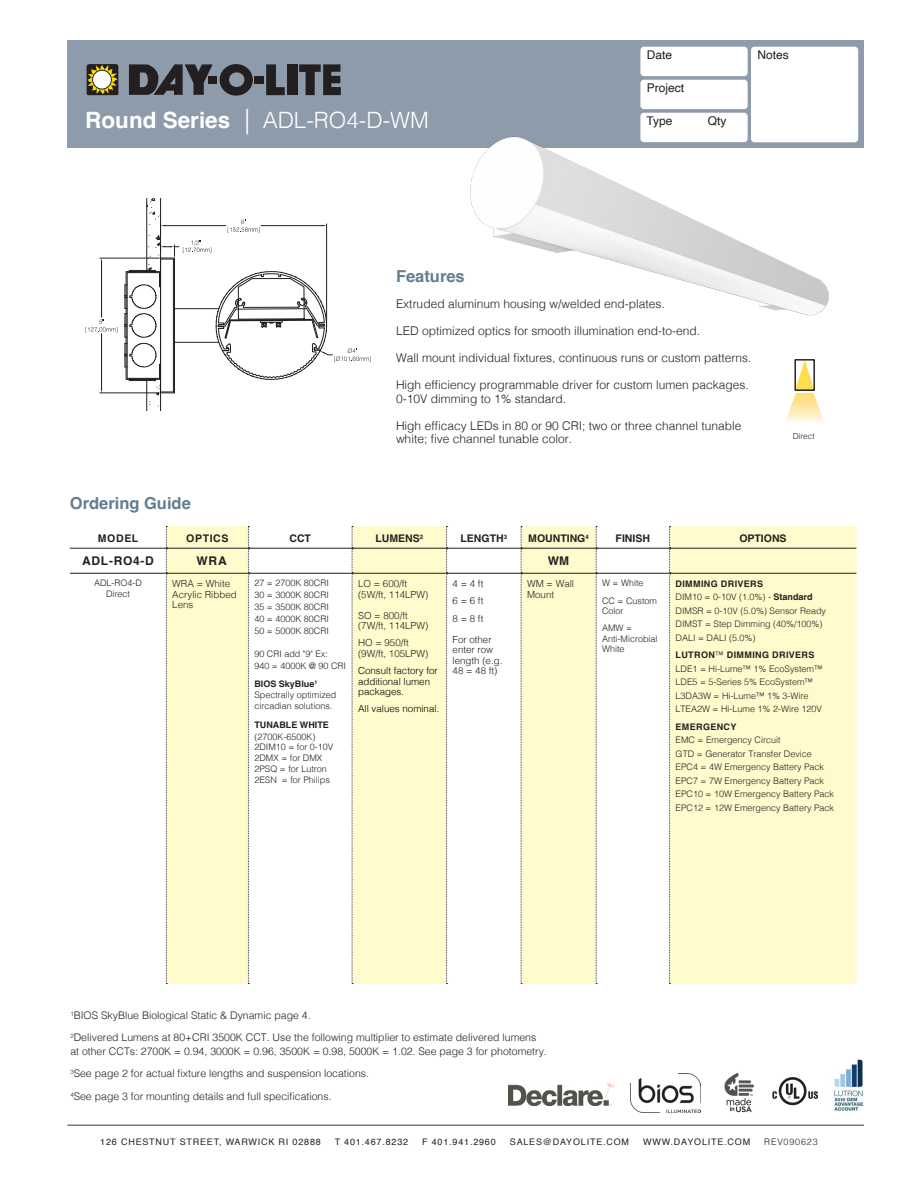
<style>
.page{position:relative;width:918px;height:1188px;background:#fff}
.page>*{position:absolute;margin:0;border:0;box-sizing:border-box;transform-origin:0 0}
.product_name{font:300 22.5px "Helvetica";color:#fff}
.section_headers{font:700 16.5px "Helvetica";color:#637e90}
.t1{font:13.2px "Arial";letter-spacing:.01em;color:#040503}
.t2{font:300 12px/13.5px "Helvetica";color:#231f20}
.t3{font:12px "Helvetica";color:#231f20}
.t4{font:700 12px "Helvetica";letter-spacing:.06em;color:#231f20}
.lamp_lumens_text{font:300 10.5px/13.5px "Helvetica";color:#231f20}
.t5{font:700 10.5px "Helvetica";color:#231f20}
.t6{font:300 9.75px/10.5px "Helvetica";color:#231f20}
.t7{font:300 9.75px/10.5px "Helvetica";color:#000}
.t8{font:300 9px/13.5px "Helvetica";color:#231f20}
.t9{font:9px "Helvetica";letter-spacing:.09em;color:#231f20}
.t10{font:300 9px "Helvetica";letter-spacing:.09em;color:#231f20}
.t11{font:8.7px "Arial";letter-spacing:.01em;color:#231f20}
.diagram_measurements{font:300 8.25px "Helvetica";color:#231f20}
.s1{font-weight:700}
.s2{font-size:25.5px}
</style>
<div class="page">
<div style="left:68px;top:40px;width:796px;height:108px;background:#8e9bab"></div>
<hr style="left:68px;top:1125px;width:796px;height:1px;background:#637e90">
<svg style="left:87px;top:64px;width:31px;height:32px"></svg>
<div style="left:93px;top:70px;width:18px;height:19px;background:#fff;border-radius:50%"></div>
<div style="left:92px;top:70px;width:20px;height:19px;border:1px solid #231f20;border-radius:50%"></div>
<svg style="left:129px;top:64px;width:84px;height:31px"></svg>
<div style="left:209px;top:77px;width:8px;height:7px;background:#231f20"></div>
<svg style="left:220px;top:64px;width:33px;height:32px"></svg>
<div style="left:255px;top:76px;width:9px;height:8px;background:#231f20"></div>
<svg style="left:266px;top:64px;width:19px;height:31px"></svg>
<div style="left:287px;top:64px;width:10px;height:31px;background:#231f20"></div>
<svg style="left:299px;top:64px;width:42px;height:31px"></svg>
<div style="left:640px;top:113px;width:108px;height:29px;background:#fff;border-radius:4px"></div>
<div style="left:640px;top:80px;width:108px;height:29px;background:#fff;border-radius:4px"></div>
<div style="left:640px;top:47px;width:108px;height:29px;background:#fff;border-radius:4px"></div>
<div style="left:751px;top:47px;width:107px;height:95px;background:#fff;border-radius:4px"></div>
<svg style="left:167px;top:526px;width:689px;height:458px;fill:#fffbcc"></svg>
<hr style="left:70px;top:548px;width:96px;height:1px;background:#231f20">
<hr style="left:166px;top:548px;width:82px;height:1px;background:#231f20">
<hr style="left:248px;top:548px;width:104px;height:1px;background:#231f20">
<hr style="left:352px;top:548px;width:95px;height:1px;background:#231f20">
<hr style="left:447px;top:548px;width:74px;height:1px;background:#231f20">
<hr style="left:521px;top:548px;width:75px;height:1px;background:#231f20">
<hr style="left:596px;top:548px;width:74px;height:1px;background:#231f20">
<hr style="left:670px;top:548px;width:186px;height:1px;background:#231f20">
<hr style="left:70px;top:573px;width:96px;height:1px;background:#231f20">
<hr style="left:166px;top:573px;width:82px;height:1px;background:#231f20">
<hr style="left:248px;top:573px;width:104px;height:1px;background:#231f20">
<hr style="left:352px;top:573px;width:95px;height:1px;background:#231f20">
<hr style="left:447px;top:573px;width:74px;height:1px;background:#231f20">
<hr style="left:521px;top:573px;width:75px;height:1px;background:#231f20">
<hr style="left:596px;top:573px;width:74px;height:1px;background:#231f20">
<hr style="left:670px;top:573px;width:186px;height:1px;background:#231f20">
<svg style="left:166px;top:526px;width:1px;height:458px"></svg>
<svg style="left:248px;top:526px;width:1px;height:458px"></svg>
<svg style="left:352px;top:526px;width:1px;height:458px"></svg>
<svg style="left:446px;top:526px;width:2px;height:458px"></svg>
<svg style="left:521px;top:526px;width:1px;height:458px"></svg>
<svg style="left:596px;top:526px;width:1px;height:458px"></svg>
<svg style="left:669px;top:526px;width:2px;height:458px"></svg>
<img style="left:470px;top:119px;width:389px;height:197px">
<div style="left:794px;top:359px;width:21px;height:32px;border:1px solid #231f20"></div>
<svg style="left:785px;top:360px;width:39px;height:62px"></svg>
<hr style="left:146px;top:379px;width:1px;height:32px;background:#231f20">
<hr style="left:160px;top:379px;width:1px;height:32px;background:#231f20">
<hr style="left:100px;top:258px;width:59px;height:1px;background:#231f20">
<hr style="left:100px;top:393px;width:59px;height:1px;background:#231f20">
<hr style="left:101px;top:262px;width:1px;height:55px;background:#231f20">
<hr style="left:101px;top:334px;width:1px;height:55px;background:#231f20">
<svg style="left:86px;top:320px;width:31px;height:13px"></svg>
<svg style="left:125px;top:198px;width:246px;height:198px"></svg>
<img style="left:724px;top:1073px;width:94px;height:40px">
<img style="left:834px;top:1059px;width:30px;height:52px">
<img style="left:631px;top:1074px;width:70px;height:39px">
<img style="left:508px;top:1083px;width:107px;height:22px">
<h3 class="t3" style="left:647px;top:45px;width:27px">Date</h3>
<h3 class="t3" style="left:757px;top:45px;width:33px">Notes</h3>
<p class="product_name" style="left:85px;top:101px;width:345px"><span class="s1">Round Series</span> <span class="s2">|</span> ADL-RO4-D-WM</p>
<h3 class="t3" style="left:647px;top:78px;width:39px">Project</h3>
<h3 class="t3" style="left:647px;top:111px;width:28px">Type</h3>
<h3 class="t3" style="left:708px;top:111px;width:20px">Qty</h3>
<p class="section_headers" style="left:396px;top:267px;width:70px">Features</p>
<p class="t2" style="left:396px;top:297px;width:270px">Extruded aluminum housing w/welded end-plates.</p>
<p class="t2" style="left:396px;top:324px;width:306px">LED optimized optics for smooth illumination end-to-end.</p>
<p class="t2" style="left:396px;top:351px;width:357px">Wall mount individual fixtures, continuous runs or custom patterns.</p>
<p class="t2" style="left:396px;top:378px;width:354px">High efficiency programmable driver for custom lumen packages.<br>0-10V dimming to 1% standard.</p>
<p class="t2" style="left:396px;top:418px;width:347px">High efficacy LEDs in 80 or 90 CRI; two or three channel tunable white; five channel tunable color.</p>
<p class="diagram_measurements" style="left:793px;top:429px;width:24px">Direct</p>
<p class="section_headers" style="left:70px;top:493px;width:123px">Ordering Guide</p>
<p class="t5" style="left:98px;top:532px;width:42px">MODEL</p>
<p class="t5" style="left:186px;top:532px;width:44px">OPTICS</p>
<p class="t5" style="left:289px;top:532px;width:23px">CCT</p>
<p class="t5" style="left:375px;top:532px;width:49px">LUMENS<sup>2</sup></p>
<p class="t5" style="left:461px;top:532px;width:48px">LENGTH<sup>3</sup></p>
<p class="t5" style="left:528px;top:532px;width:62px">MOUNTING<sup>4</sup></p>
<p class="t5" style="left:616px;top:532px;width:36px">FINISH</p>
<p class="t5" style="left:739px;top:532px;width:49px">OPTIONS</p>
<p class="t4" style="left:82px;top:554px;width:73px">ADL-RO4-D</p>
<p class="t4" style="left:197px;top:554px;width:32px">WRA</p>
<p class="t4" style="left:548px;top:554px;width:23px">WM</p>
<p class="t8" style="left:94px;top:577px;width:50px;line-height:10.5px;text-align:center">ADL-RO4-D<br>Direct</p>
<p class="t6" style="left:172px;top:578px;width:66px">WRA = White<br>Acrylic Ribbed<br>Lens</p>
<p class="t8" style="left:254px;top:577px;width:76px;line-height:12px;text-align:justify">27 = 2700K 80CRI 30 = 3000K 80CRI 35 = 3500K 80CRI 40 = 4000K 80CRI 50 = 5000K 80CRI</p>
<p class="t8" style="left:254px;top:647px;width:93px;line-height:12px">90 CRI add "9" Ex:<br>940 = 4000K @ 90 CRI</p>
<p class="t8" style="left:254px;top:678px;width:84px;line-height:10.9px"><span class="s1">BIOS SkyBlue</span><sup>1<br></sup>Spectrally optimized circadian solutions.</p>
<p class="t8" style="left:254px;top:718px;width:76px;line-height:12px"><span class="s1">TUNABLE WHITE </span>(2700K-6500K)</p>
<p class="t8" style="left:254px;top:741px;width:80px;line-height:10.8px">2DIM10 = for 0-10V<br>2DMX = for DMX<br>2PSQ = for Lutron<br>2ESN = for Philips</p>
<p class="t6" style="left:358px;top:578px;width:72px">LO = 600/ft (5W/ft, 114LPW)</p>
<p class="t6" style="left:358px;top:609px;width:72px">SO = 800/ft (7W/ft, 114LPW)</p>
<p class="t6" style="left:358px;top:637px;width:72px">HO = 950/ft (9W/ft, 105LPW)</p>
<p class="t7" style="left:358px;top:665px;width:81px">Consult factory for additional lumen packages.</p>
<p class="t7" style="left:358px;top:703px;width:83px">All values nominal.</p>
<p class="t6" style="left:453px;top:578px;width:32px">4 = 4 ft</p>
<p class="t6" style="left:453px;top:595px;width:32px">6 = 6 ft</p>
<p class="t6" style="left:453px;top:607px;width:41px;line-height:21px">8 = 8 ft<br>For other</p>
<p class="t6" style="left:453px;top:644px;width:51px">enter row length (e.g.<br>48 = 48 ft)</p>
<p class="t6" style="left:527px;top:578px;width:49px">WM = Wall<br>Mount</p>
<p class="t8" style="left:602px;top:576px;width:43px">W = White</p>
<p class="t8" style="left:602px;top:595px;width:56px;line-height:10.5px">CC = Custom<br>Color</p>
<p class="t8" style="left:602px;top:622px;width:57px;line-height:10.5px">AMW =<br>Anti-Microbial<br>White</p>
<p class="t8" style="left:676px;top:576px;width:152px"><span class="s1">DIMMING DRIVERS<br></span>DIM10 = 0-10V (1.0%) - <span class="s1">Standard<br></span>DIMSR = 0-10V (5.0%) Sensor Ready<br>DIMST = Step Dimming (40%/100%)<br>DALI = DALI (5.0%)</p>
<p class="t8" style="left:676px;top:648px;width:148px"><span class="s1">LUTRON</span>™ <span class="s1">DIMMING DRIVERS<br></span>LDE1 = Hi-Lume™ 1% EcoSystem™<br>LDE5 = 5-Series 5% EcoSystem™<br>L3DA3W = Hi-Lume™ 1% 3-Wire<br>LTEA2W = Hi-Lume 1% 2-Wire 120V</p>
<p class="t8" style="left:676px;top:719px;width:160px"><span class="s1">EMERGENCY<br></span>EMC = Emergency Circuit<br>GTD = Generator Transfer Device<br>EPC4 = 4W Emergency Battery Pack<br>EPC7 = 7W Emergency Battery Pack<br>EPC10 = 10W Emergency Battery Pack<br>EPC12 = 12W Emergency Battery Pack</p>
<p class="t11" style="left:667px;top:630px;width:62px">Direct / Indirect</p>
<p class="t11" style="left:676px;top:800px;width:73px">Recessed Indirect</p>
<p class="lamp_lumens_text" style="left:70px;top:1008px;width:242px"><sup>1</sup>BIOS SkyBlue Biological Static &amp; Dynamic page 4.</p>
<p class="lamp_lumens_text" style="left:70px;top:1030px;width:478px"><sup>2</sup>Delivered Lumens at 80+CRI 3500K CCT. Use the following multiplier to estimate delivered lumens at other CCTs: 2700K = 0.94, 3000K = 0.96, 3500K = 0.98, 5000K = 1.02. See page 3 for photometry.</p>
<p class="lamp_lumens_text" style="left:70px;top:1066px;width:300px"><sup>3</sup>See page 2 for actual fixture lengths and suspension locations.</p>
<p class="lamp_lumens_text" style="left:70px;top:1089px;width:263px"><sup>4</sup>See page 3 for mounting details and full specifications.</p>
<p class="t9" style="left:100px;top:1135px;width:222px">126 CHESTNUT STREET, WARWICK RI 02888</p>
<p class="t9" style="left:335px;top:1135px;width:75px">T 401.467.8232</p>
<p class="t9" style="left:422px;top:1135px;width:75px">F 401.941.2960</p>
<p class="t9" style="left:510px;top:1135px;width:121px">SALES@DAYOLITE.COM</p>
<p class="t9" style="left:643px;top:1135px;width:108px">WWW.DAYOLITE.COM</p>
<p class="t10" style="left:764px;top:1134px;width:55px">REV090623</p>
<h3 class="t1" style="left:658px;top:1138px;width:99px"><span class="s1">CS</span> = Concealed</h3>
</div>
